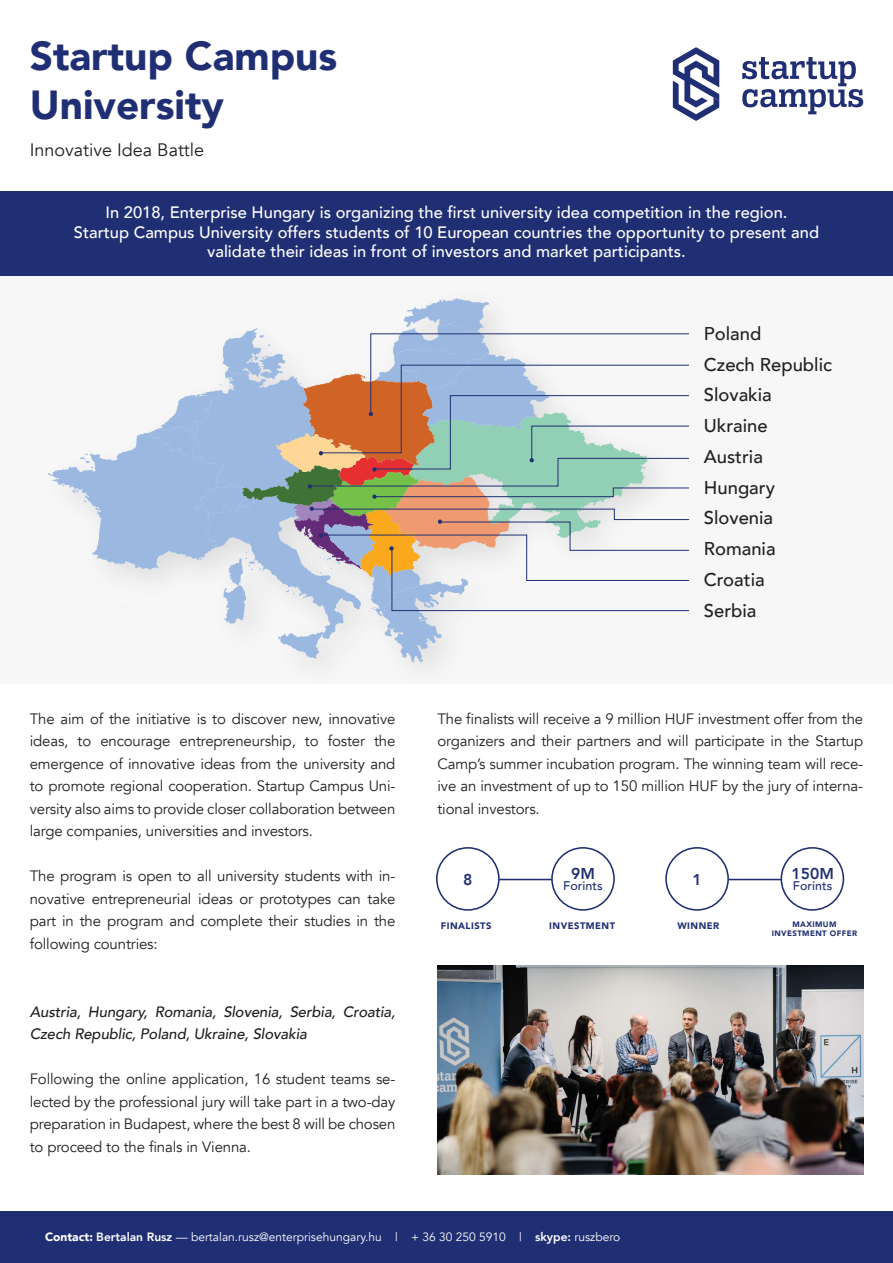
<style>
.page{position:relative;width:893px;height:1263px;background:#fff}
.page>*{position:absolute;margin:0;border:0;box-sizing:border-box;transform-origin:0 0}
.t1{font:900 40.5px "Avenir";color:#202f73}
.t2{font:500 18.45px "Avenir";color:#231f20}
.t3{font:18px "Avenir";color:#231f20}
.t4{font:500 16.5px "Avenir";color:#fff}
.t5{font:800 15.6px "Avenir";color:#202f73}
.t6{font:15px/22.5px "Avenir";letter-spacing:-.01em;color:#231f20;text-align:justify}
.t7{font:italic 500 15px/22.5px "Avenir";letter-spacing:-.01em;color:#231f20}
.t8{font:500 12.6px "Avenir";color:#202f73}
.t9{font:12px "Avenir";color:#fff}
.t10{font:900 9.45px "Avenir";letter-spacing:.05em;color:#202f73}
.t11{font:900 7.8px "Avenir";letter-spacing:.05em;color:#202f73}
.s1{font-weight:900}
.s2{font-weight:800}
</style>
<div class="page">
<div style="left:0;top:276px;width:893px;height:408px;background:#f7f7f8"></div>
<div style="left:0;top:192px;width:893px;height:84px;background:#202f73"></div>
<div style="left:0;top:1212px;width:893px;height:51px;background:#202f73"></div>
<img style="left:437px;top:965px;width:426px;height:210px">
<svg style="left:742px;top:57px;width:121px;height:57px"></svg>
<svg style="left:673px;top:47px;width:46px;height:74px"></svg>
<div style="left:37px;top:284px;width:643px;height:411px;background:#f7f7f8"></div>
<svg style="left:48px;top:298px;width:642px;height:364px"></svg>
<div style="left:436px;top:847px;width:64px;height:64px;border:2px solid #202f73;border-radius:50%"></div>
<div style="left:551px;top:847px;width:64px;height:64px;border:2px solid #202f73;border-radius:50%"></div>
<div style="left:780px;top:847px;width:64px;height:64px;border:2px solid #202f73;border-radius:50%"></div>
<div style="left:665px;top:847px;width:64px;height:64px;border:2px solid #202f73;border-radius:50%"></div>
<hr style="left:729px;top:879px;width:53px;height:1px;background:#202f73">
<hr style="left:499px;top:879px;width:53px;height:1px;background:#202f73">
<p class="t1" style="left:30px;top:21px;width:309px">Startup Campus</p>
<p class="t1" style="left:30px;top:70px;width:196px">University</p>
<p class="t3" style="left:30px;top:139px;width:176px">Innovative Idea Battle</p>
<p class="t4" style="left:106px;top:198px;width:683px">In 2018, Enterprise Hungary is organizing the first university idea competition in the region.</p>
<p class="t4" style="left:74px;top:218px;width:747px">Startup Campus University offers students of 10 European countries the opportunity to present and</p>
<p class="t4" style="left:207px;top:237px;width:480px">validate their ideas in front of investors and market participants.</p>
<p class="t6" style="left:30px;top:708px;width:367px">The aim of the initiative is to discover new, innovative ideas, to encourage entrepreneurship, to foster the emergence of innovative ideas from the university and to promote regional cooperation. Startup Campus Uni&shy;versity also aims to provide closer collaboration between large companies, universities and investors.</p>
<p class="t6" style="left:30px;top:865px;width:367px">The program is open to all university students with in&shy;novative entrepreneurial ideas or prototypes can take part in the program and complete their studies in the following countries:</p>
<p class="t7" style="left:30px;top:1000px;width:367px">Austria, Hungary, Romania, Slovenia, Serbia, Croatia,<br>Czech Republic, Poland, Ukraine, Slovakia</p>
<p class="t6" style="left:30px;top:1068px;width:367px">Following the online application, 16 student teams se&shy;lected by the professional jury will take part in a two-day preparation in Budapest, where the best 8 will be chosen to proceed to the finals in Vienna.</p>
<p class="t2" style="left:704px;top:317px;width:59px">Poland</p>
<p class="t2" style="left:704px;top:348px;width:130px">Czech Republic</p>
<p class="t2" style="left:704px;top:379px;width:70px">Slovakia</p>
<p class="t2" style="left:704px;top:410px;width:65px">Ukraine</p>
<p class="t2" style="left:704px;top:440px;width:61px">Austria</p>
<p class="t2" style="left:704px;top:471px;width:73px">Hungary</p>
<p class="t2" style="left:704px;top:502px;width:71px">Slovenia</p>
<p class="t2" style="left:704px;top:533px;width:73px">Romania</p>
<p class="t2" style="left:704px;top:563px;width:62px">Croatia</p>
<p class="t2" style="left:704px;top:594px;width:54px">Serbia</p>
<p class="t6" style="left:437px;top:708px;width:427px">The finalists will receive a 9 million HUF investment offer from the organizers and their partners and will participate in the Startup Camp’s summer incubation program. The winning team will rece&shy;ive an investment of up to 150 million HUF by the jury of interna&shy;tional investors.</p>
<p class="t5" style="left:463px;top:867px;width:11px">8</p>
<p class="t10" style="left:441px;top:917px;width:52px">FINALISTS</p>
<p class="t5" style="left:571px;top:861px;width:25px">9M</p>
<p class="t8" style="left:563px;top:874px;width:41px">Forints</p>
<p class="t10" style="left:549px;top:917px;width:67px">INVESTMENT</p>
<p class="t5" style="left:692px;top:867px;width:11px">1</p>
<p class="t10" style="left:677px;top:917px;width:43px">WINNER</p>
<p class="t5" style="left:791px;top:861px;width:44px">150M</p>
<p class="t8" style="left:793px;top:874px;width:41px">Forints</p>
<p class="t11" style="left:792px;top:918px;width:46px">MAXIMUM</p>
<p class="t11" style="left:772px;top:927px;width:87px">INVESTMENT OFFER</p>
<p class="t9" style="left:45px;top:1230px;width:577px"><span class="s1">Contact:</span> <span class="s2">Bertalan Rusz</span> — bertalan.rusz@enterprisehungary.hu | + 36 30 250 5910 | <span class="s2">skype:</span> ruszbero</p>
</div>
